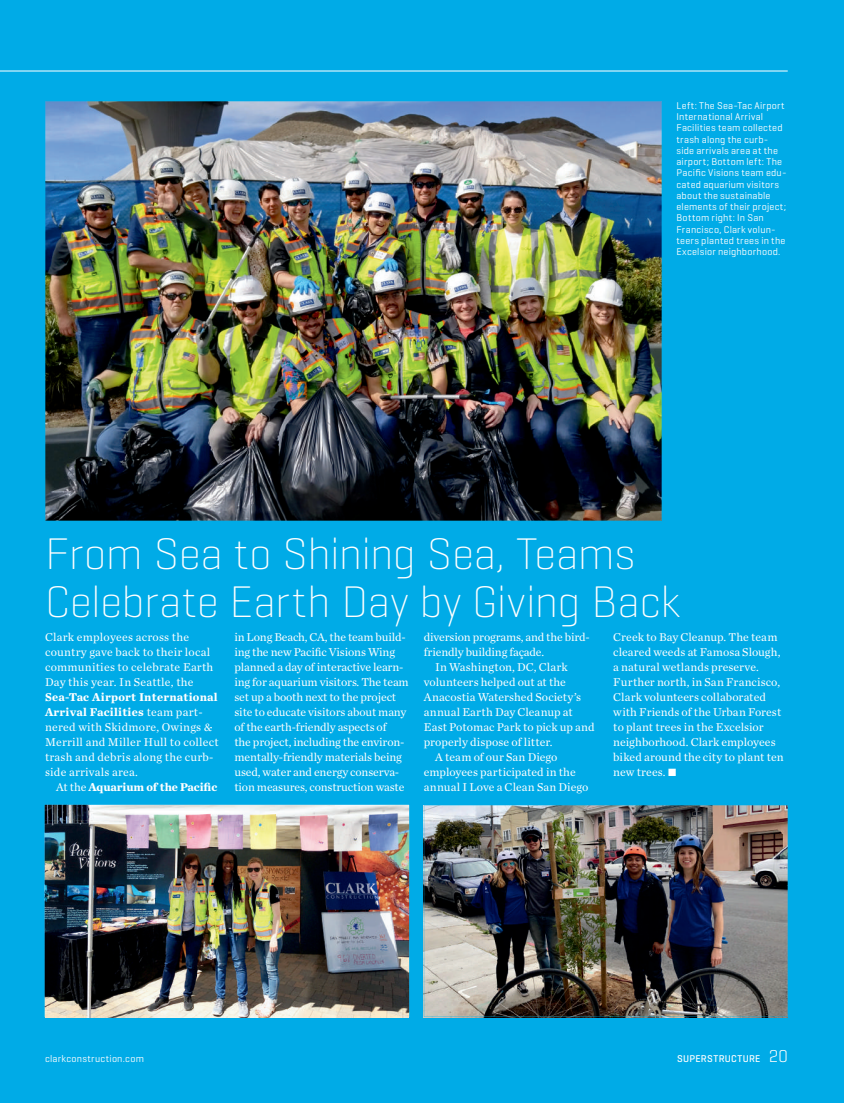
<style>
.page{position:relative;width:844px;height:1103px;background:#fff}
.page>*{position:absolute;margin:0;border:0;box-sizing:border-box;transform-origin:0 0}
.t1{font:200 45px/47.5px "Geogrotesque";letter-spacing:-.005em;color:#fff}
.t2{font:11.88px/15px "Chronicle Text G1";letter-spacing:-.005em;color:#fff}
.t3{font:11.88px/15px "Chronicle Text G1";letter-spacing:.02em;color:#fff}
.t4{font:700 11.88px "Chronicle Text G1";letter-spacing:-.01em;color:#fff}
.t5{font:10px/11.2px "Geogrotesque";letter-spacing:.025em;color:#fff}
.t6{font:500 10px "Geogrotesque";letter-spacing:.03em;color:#fff}
.s1{font-weight:700}
.s2{font-weight:400}
.s3{font-weight:300;font-size:17.5px}
</style>
<div class="page">
<div style="left:0;top:0;width:844px;height:1102px;background:#00abe7"></div>
<img style="left:45px;top:805px;width:364px;height:212px">
<img style="left:424px;top:805px;width:364px;height:212px">
<img style="left:45px;top:101px;width:616px;height:420px">
<hr style="left:0;top:71px;width:788px;height:1px;background:#fff">
<p class="t5" style="left:676px;top:99px;width:112px">Left: The Sea-Tac Airport<br>International Arrival<br>Facilities team collected trash along the curb&shy;side arrivals area at the airport; Bottom left: The<br>Pacific Visions team edu&shy;cated aquarium visitors about the sustainable elements of their project;<br>Bottom right: In San<br>Francisco, Clark volun&shy;teers planted trees in the<br>Excelsior neighborhood.</p>
<h1 class="t1" style="left:45px;top:528px;width:636px">From Sea to Shining Sea, Teams<br>Celebrate Earth Day by Giving Back</h1>
<p class="t3" style="left:45px;top:629px;width:170px">Clark employees across the country gave back to their local communities to celebrate Earth<br>Day this year. In Seattle, the</p>
<p class="t3" style="left:45px;top:689px;width:175px"><span class="s1">Sea-Tac Airport International<br>Arrival Facilities</span> team part&shy;nered with Skidmore, Owings &amp;<br>Merrill and Miller Hull to collect trash and debris along the curb&shy;side arrivals area.</p>
<p class="t4" style="left:56px;top:777px;width:163px"><span class="s2">At the</span> Aquarium of the Pacific</p>
<p class="t2" style="left:234px;top:629px;width:176px">in Long Beach, CA, the team build&shy;ing the new Pacific Visions Wing planned a day of interactive learn&shy;ing for aquarium visitors. The team set up a booth next to the project site to educate visitors about many of the earth-friendly aspects of<br>the project, including the environ&shy;mentally-friendly materials being used, water and energy conserva&shy;tion measures, construction waste</p>
<p class="t2" style="left:424px;top:629px;width:168px">diversion programs, and the bird-</p>
<p class="t2" style="left:424px;top:644px;width:122px">friendly building façade.</p>
<p class="t2" style="left:435px;top:659px;width:134px">In Washington, DC, Clark</p>
<p class="t2" style="left:424px;top:674px;width:144px">volunteers helped out at the</p>
<p class="t2" style="left:424px;top:689px;width:159px">Anacostia Watershed Society’s</p>
<p class="t2" style="left:424px;top:704px;width:150px">annual Earth Day Cleanup at</p>
<p class="t2" style="left:424px;top:719px;width:172px">East Potomac Park to pick up and</p>
<p class="t2" style="left:424px;top:734px;width:130px">properly dispose of litter.</p>
<p class="t2" style="left:435px;top:749px;width:124px">A team of our San Diego</p>
<p class="t2" style="left:424px;top:764px;width:153px">employees participated in the</p>
<p class="t2" style="left:424px;top:779px;width:166px">annual I Love a Clean San Diego</p>
<p class="t2" style="left:613px;top:629px;width:172px">Creek to Bay Cleanup. The team cleared weeds at Famosa Slough, a natural wetlands preserve.<br>Further north, in San Francisco,<br>Clark volunteers collaborated with Friends of the Urban Forest to plant trees in the Excelsior neighborhood. Clark employees biked around the city to plant ten new trees. •</p>
<p class="t5" style="left:45px;top:1052px;width:100px">clarkconstruction.com</p>
<p class="t6" style="left:677px;top:1052px;width:112px">SUPERSTRUCTURE <span class="s3">20</span></p>
</div>
